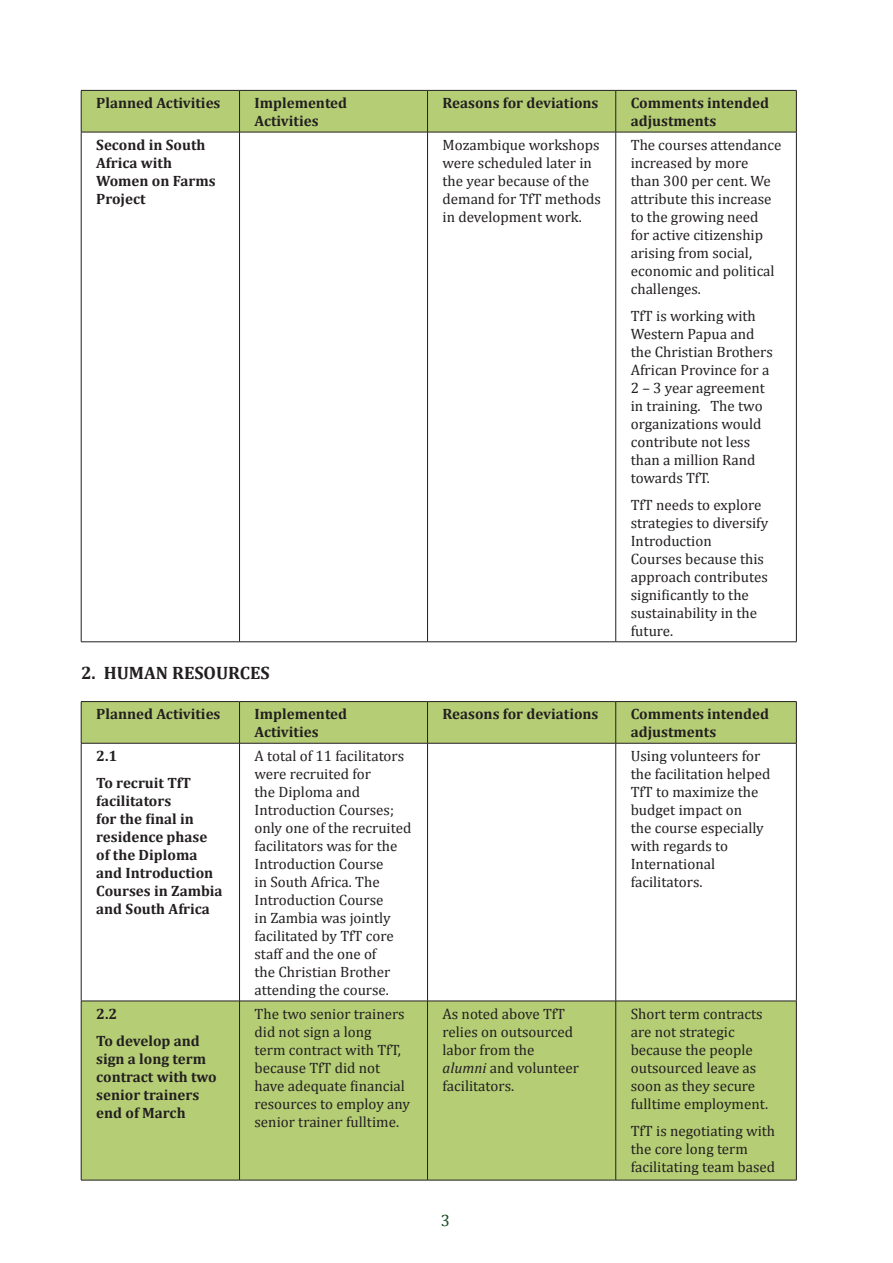
<style>
.page{position:relative;width:893px;height:1263px;background:#fff}
.page>*{position:absolute;margin:0;border:0;box-sizing:border-box;transform-origin:0 0}
.cambria_text{font:700 18px "Cambria";color:#231f20}
.t1{font:16.5px "Cambria";color:#174921}
.table_inside_10_12{font:15px/18px "Cambria";color:#231f20}
.table_inside_10_12-2{font:700 15px/18px "Cambria";color:#231f20}
.table_inside_10_12_t{font:700 15px/18px "Cambria";color:#231f20}
.s1{font-style:italic}
</style>
<div class="page">
<div style="left:82px;top:90px;width:714px;height:42px;background:#b5ce75"></div>
<hr style="left:239px;top:91px;width:1px;height:41px;background:#231f20">
<hr style="left:427px;top:91px;width:1px;height:41px;background:#231f20">
<hr style="left:615px;top:91px;width:1px;height:41px;background:#231f20">
<hr style="left:81px;top:132px;width:159px;height:1px;background:#231f20">
<hr style="left:240px;top:132px;width:187px;height:1px;background:#231f20">
<hr style="left:239px;top:132px;width:1px;height:510px;background:#231f20">
<hr style="left:428px;top:132px;width:188px;height:1px;background:#231f20">
<hr style="left:427px;top:132px;width:1px;height:510px;background:#231f20">
<hr style="left:616px;top:132px;width:180px;height:1px;background:#231f20">
<hr style="left:615px;top:132px;width:1px;height:510px;background:#231f20">
<hr style="left:81px;top:641px;width:159px;height:1px;background:#231f20">
<hr style="left:240px;top:641px;width:187px;height:1px;background:#231f20">
<hr style="left:428px;top:641px;width:188px;height:1px;background:#231f20">
<hr style="left:616px;top:641px;width:180px;height:1px;background:#231f20">
<hr style="left:81px;top:90px;width:159px;height:1px;background:#231f20">
<hr style="left:81px;top:91px;width:1px;height:41px;background:#231f20">
<hr style="left:240px;top:90px;width:187px;height:1px;background:#231f20">
<hr style="left:428px;top:90px;width:188px;height:1px;background:#231f20">
<hr style="left:616px;top:90px;width:180px;height:1px;background:#231f20">
<hr style="left:796px;top:91px;width:1px;height:41px;background:#231f20">
<hr style="left:81px;top:132px;width:1px;height:510px;background:#231f20">
<hr style="left:796px;top:132px;width:1px;height:510px;background:#231f20">
<div style="left:82px;top:701px;width:714px;height:479px;background:#b5ce75"></div>
<svg style="left:82px;top:744px;width:714px;height:257px"></svg>
<hr style="left:239px;top:702px;width:1px;height:41px;background:#231f20">
<hr style="left:427px;top:702px;width:1px;height:41px;background:#231f20">
<hr style="left:615px;top:702px;width:1px;height:41px;background:#231f20">
<hr style="left:81px;top:743px;width:159px;height:1px;background:#231f20">
<hr style="left:240px;top:743px;width:187px;height:1px;background:#231f20">
<hr style="left:239px;top:743px;width:1px;height:258px;background:#231f20">
<hr style="left:428px;top:743px;width:188px;height:1px;background:#231f20">
<hr style="left:427px;top:743px;width:1px;height:258px;background:#231f20">
<hr style="left:616px;top:743px;width:180px;height:1px;background:#231f20">
<hr style="left:615px;top:743px;width:1px;height:258px;background:#231f20">
<hr style="left:81px;top:1001px;width:159px;height:1px;background:#231f20">
<hr style="left:240px;top:1001px;width:187px;height:1px;background:#231f20">
<hr style="left:239px;top:1001px;width:1px;height:179px;background:#231f20">
<hr style="left:428px;top:1001px;width:188px;height:1px;background:#231f20">
<hr style="left:427px;top:1001px;width:1px;height:179px;background:#231f20">
<hr style="left:616px;top:1001px;width:180px;height:1px;background:#231f20">
<hr style="left:615px;top:1001px;width:1px;height:179px;background:#231f20">
<hr style="left:81px;top:1180px;width:159px;height:1px;background:#231f20">
<hr style="left:240px;top:1180px;width:187px;height:1px;background:#231f20">
<hr style="left:428px;top:1180px;width:188px;height:1px;background:#231f20">
<hr style="left:616px;top:1180px;width:180px;height:1px;background:#231f20">
<hr style="left:81px;top:701px;width:159px;height:1px;background:#231f20">
<hr style="left:81px;top:702px;width:1px;height:41px;background:#231f20">
<hr style="left:240px;top:701px;width:187px;height:1px;background:#231f20">
<hr style="left:428px;top:701px;width:188px;height:1px;background:#231f20">
<hr style="left:616px;top:701px;width:180px;height:1px;background:#231f20">
<hr style="left:796px;top:702px;width:1px;height:41px;background:#231f20">
<hr style="left:81px;top:743px;width:1px;height:258px;background:#231f20">
<hr style="left:81px;top:1001px;width:1px;height:179px;background:#231f20">
<hr style="left:796px;top:743px;width:1px;height:258px;background:#231f20">
<hr style="left:796px;top:1001px;width:1px;height:179px;background:#231f20">
<p class="table_inside_10_12_t" style="left:96px;top:93px;width:126px">Planned Activities</p>
<p class="table_inside_10_12_t" style="left:255px;top:93px;width:94px">Implemented<br>Activities</p>
<p class="table_inside_10_12_t" style="left:442px;top:93px;width:157px">Reasons for deviations</p>
<p class="table_inside_10_12_t" style="left:631px;top:93px;width:140px">Comments intended adjustments</p>
<p class="table_inside_10_12-2" style="left:96px;top:135px;width:121px">Second in South<br>Africa with<br>Women on Farms<br>Project</p>
<p class="table_inside_10_12" style="left:442px;top:136px;width:160px">Mozambique workshops were scheduled later in the year because of the demand for TfT methods in development work.</p>
<p class="table_inside_10_12" style="left:631px;top:136px;width:152px">The courses attendance increased by more<br>than 300 per cent. We attribute this increase to the growing need<br>for active citizenship arising from social, economic and political challenges.</p>
<p class="table_inside_10_12" style="left:631px;top:307px;width:144px">TfT is working with<br>Western Papua and the Christian Brothers<br>African Province for a<br>2 – 3 year agreement in training. The two organizations would contribute not less than a million Rand towards TfT.</p>
<p class="table_inside_10_12" style="left:631px;top:496px;width:139px">TfT needs to explore strategies to diversify<br>Introduction<br>Courses because this approach contributes significantly to the sustainability in the future.</p>
<p class="cambria_text" style="left:81px;top:660px;width:190px">2. HUMAN RESOURCES</p>
<p class="table_inside_10_12_t" style="left:96px;top:705px;width:126px">Planned Activities</p>
<p class="table_inside_10_12_t" style="left:255px;top:705px;width:94px">Implemented<br>Activities</p>
<p class="table_inside_10_12_t" style="left:442px;top:705px;width:157px">Reasons for deviations</p>
<p class="table_inside_10_12_t" style="left:631px;top:705px;width:140px">Comments intended adjustments</p>
<p class="table_inside_10_12-2" style="left:96px;top:746px;width:23px">2.1</p>
<p class="table_inside_10_12-2" style="left:96px;top:773px;width:128px">To recruit TfT facilitators<br>for the final in residence phase of the Diploma and Introduction<br>Courses in Zambia and South Africa</p>
<p class="table_inside_10_12" style="left:255px;top:747px;width:158px">A total of 11 facilitators were recruited for<br>the Diploma and<br>Introduction Courses; only one of the recruited facilitators was for the<br>Introduction Course<br>in South Africa. The<br>Introduction Course<br>in Zambia was jointly facilitated by TfT core staff and the one of<br>the Christian Brother attending the course.</p>
<p class="table_inside_10_12" style="left:631px;top:747px;width:141px">Using volunteers for the facilitation helped<br>TfT to maximize the budget impact on<br>the course especially with regards to<br>International facilitators.</p>
<p class="table_inside_10_12-2" style="left:96px;top:1004px;width:23px">2.2</p>
<p class="table_inside_10_12-2" style="left:96px;top:1031px;width:122px">To develop and sign a long term contract with two senior trainers end of March</p>
<p class="table_inside_10_12" style="left:255px;top:1004px;width:157px">The two senior trainers did not sign a long<br>term contract with TfT, because TfT did not have adequate financial resources to employ any senior trainer fulltime.</p>
<p class="table_inside_10_12" style="left:442px;top:1004px;width:138px">As noted above TfT relies on outsourced labor from the <span class="s1">alumni</span> and volunteer facilitators.</p>
<p class="table_inside_10_12" style="left:631px;top:1004px;width:139px">Short term contracts are not strategic because the people outsourced leave as soon as they secure fulltime employment.</p>
<p class="table_inside_10_12" style="left:631px;top:1121px;width:146px">TfT is negotiating with the core long term facilitating team based</p>
<p class="t1" style="left:441px;top:1211px;width:11px">3</p>
</div>
